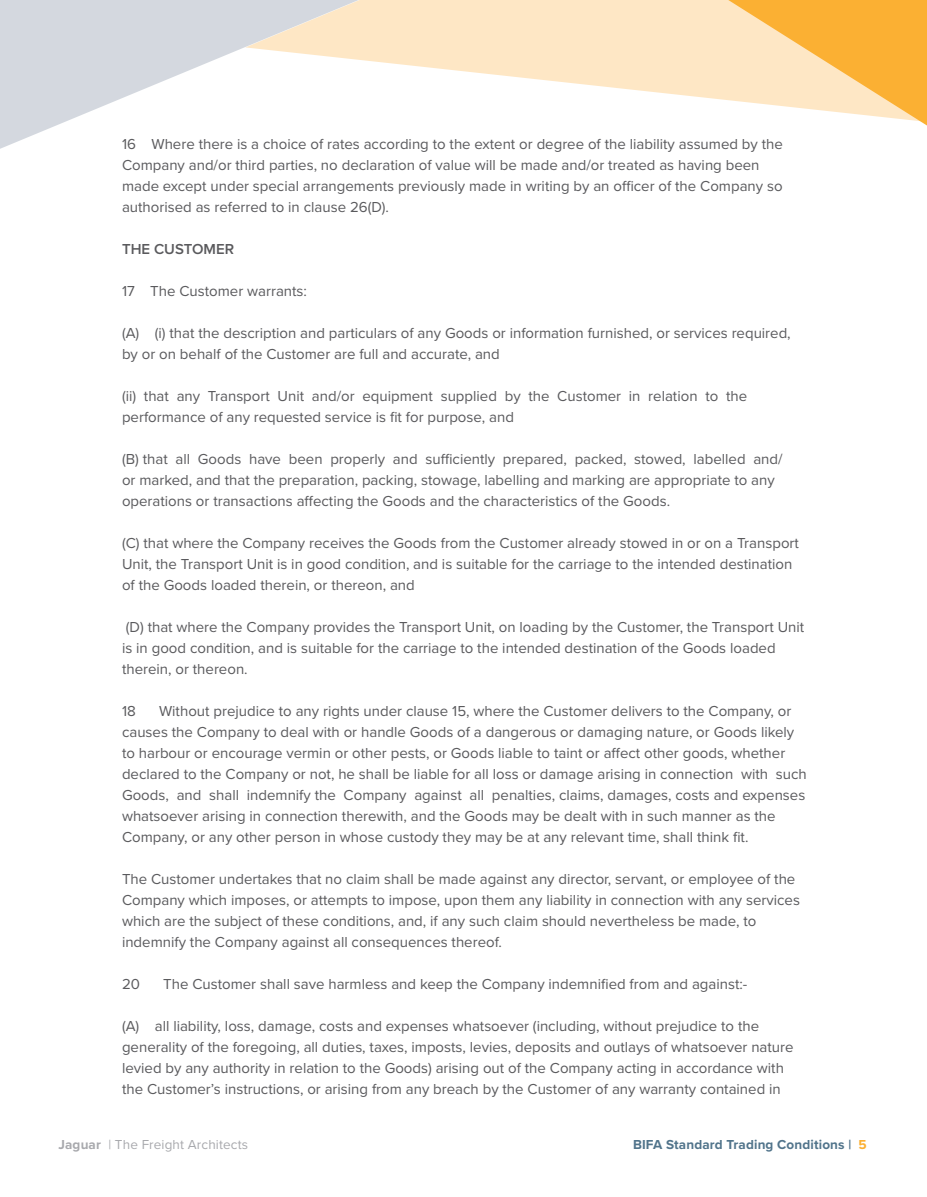
<style>
.page{position:relative;width:927px;height:1197px;background:#fff}
.page>*{position:absolute;margin:0;border:0;box-sizing:border-box;transform-origin:0 0}
.t1{font:15px/21px "Proxima Nova";color:#5a5a5d}
.t2{font:600 15px "Proxima Nova";color:#5a5a5d}
.t3{font:700 13.5px "Proxima Nova";letter-spacing:.01em;color:#51748b}
.t4{font:13.5px "Proxima Nova";letter-spacing:.01em;color:#a8a9ad}
.s1{font-weight:700}
.s2{color:#fbb033}
</style>
<div class="page">
<svg style="left:0;top:0;width:245px;height:149px;fill:#d4d8df"></svg>
<svg style="left:245px;top:0;width:483px;height:100px;fill:#fee7c5"></svg>
<svg style="left:728px;top:0;width:199px;height:126px;background:#fcce83"></svg>
<p class="t1" style="left:122px;top:133px;width:662px">16 Where there is a choice of rates according to the extent or degree of the liability assumed by the Company and/or third parties, no declaration of value will be made and/or treated as having been made except under special arrangements previously made in writing by an officer of the Company so authorised as referred to in clause 26(D).</p>
<p class="t2" style="left:122px;top:238px;width:114px">THE CUSTOMER</p>
<p class="t1" style="left:122px;top:280px;width:187px">17 The Customer warrants:</p>
<p class="t1" style="left:122px;top:322px;width:670px">(A) (i) that the description and particulars of any Goods or information furnished, or services required, by or on behalf of the Customer are full and accurate, and</p>
<p class="t1" style="left:122px;top:385px;width:627px">(ii) that any Transport Unit and/or equipment supplied by the Customer in relation to the performance of any requested service is fit for purpose, and</p>
<p class="t1" style="left:122px;top:448px;width:662px">(B) that all Goods have been properly and sufficiently prepared, packed, stowed, labelled and/ or marked, and that the preparation, packing, stowage, labelling and marking are appropriate to any operations or transactions affecting the Goods and the characteristics of the Goods.</p>
<p class="t1" style="left:122px;top:532px;width:678px">(C) that where the Company receives the Goods from the Customer already stowed in or on a Transport<br>Unit, the Transport Unit is in good condition, and is suitable for the carriage to the intended destination of the Goods loaded therein, or thereon, and</p>
<p class="t1" style="left:122px;top:616px;width:684px">(D) that where the Company provides the Transport Unit, on loading by the Customer, the Transport Unit is in good condition, and is suitable for the carriage to the intended destination of the Goods loaded therein, or thereon.</p>
<p class="t1" style="left:122px;top:700px;width:15px">18</p>
<p class="t1" style="left:122px;top:700px;width:686px;text-indent:37px">Without prejudice to any rights under clause 15, where the Customer delivers to the Company, or causes the Company to deal with or handle Goods of a dangerous or damaging nature, or Goods likely to harbour or encourage vermin or other pests, or Goods liable to taint or affect other goods, whether declared to the Company or not, he shall be liable for all loss or damage arising in connection with such Goods, and shall indemnify the Company against all penalties, claims, damages, costs and expenses whatsoever arising in connection therewith, and the Goods may be dealt with in such manner as the Company, or any other person in whose custody they may be at any relevant time, shall think fit.</p>
<p class="t1" style="left:122px;top:868px;width:680px">The Customer undertakes that no claim shall be made against any director, servant, or employee of the Company which imposes, or attempts to impose, upon them any liability in connection with any services which are the subject of these conditions, and, if any such claim should nevertheless be made, to indemnify the Company against all consequences thereof.</p>
<p class="t1" style="left:122px;top:973px;width:19px">20</p>
<p class="t1" style="left:163px;top:973px;width:586px">The Customer shall save harmless and keep the Company indemnified from and against:-</p>
<p class="t1" style="left:122px;top:1015px;width:673px">(A) all liability, loss, damage, costs and expenses whatsoever (including, without prejudice to the generality of the foregoing, all duties, taxes, imposts, levies, deposits and outlays of whatsoever nature levied by any authority in relation to the Goods) arising out of the Company acting in accordance with the Customer’s instructions, or arising from any breach by the Customer of any warranty contained in</p>
<p class="t4" style="left:58px;top:1135px;width:191px"><span class="s1">Jaguar</span> | The Freight Architects</p>
<p class="t3" style="left:633px;top:1135px;width:235px">BIFA Standard Trading Conditions | <span class="s2">5</span></p>
</div>
